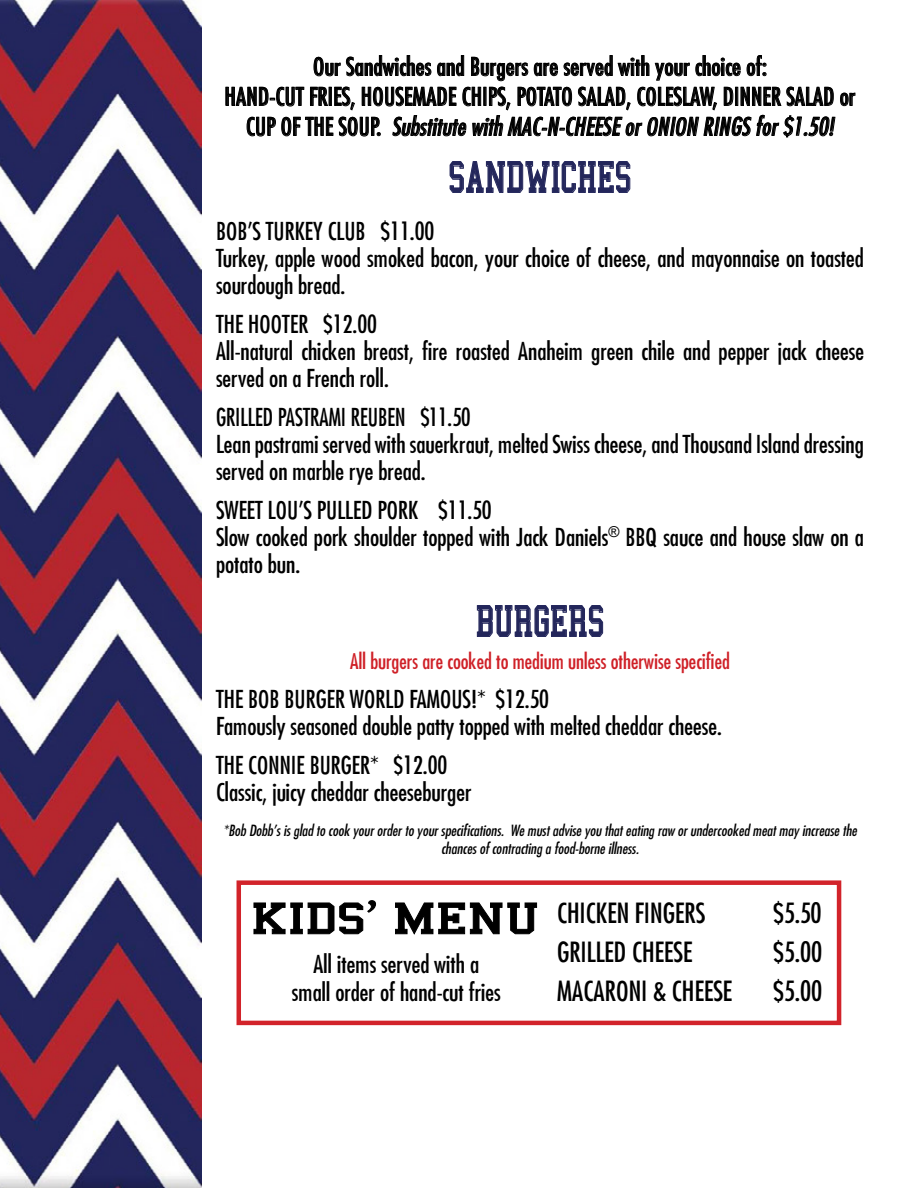
<style>
.page{position:relative;width:918px;height:1188px;background:#fff}
.page>*{position:absolute;margin:0;border:0;box-sizing:border-box;transform-origin:0 0}
.t1{font:45px "College";color:#23265b;scale:.75 1}
.t2{font:45px "College";color:#000;scale:1.31 1}
.t3{font:condensed 27px "Futura";color:#000}
.t4{font:condensed 24px/27px "Futura";color:#000}
.t5{font:condensed 24px/27px "Futura";color:#000;scale:.93 1}
.t6{font:condensed 21px "Futura";color:#cf2027}
.t7{font:italic condensed 15px/18px "Futura";color:#000;text-align:center}
.s1{font-style:italic}
.s2{font-family:"Constantia"}
</style>
<div class="page">
<div style="left:237px;top:880px;width:604px;height:145px;border:4px solid #d2232a"></div>
<svg style="left:314px;top:55px;width:117px;height:21px"></svg>
<svg style="left:437px;top:55px;width:27px;height:21px"></svg>
<svg style="left:471px;top:57px;width:57px;height:24px"></svg>
<svg style="left:534px;top:62px;width:24px;height:14px"></svg>
<svg style="left:564px;top:55px;width:85px;height:21px"></svg>
<svg style="left:655px;top:63px;width:35px;height:17px"></svg>
<svg style="left:696px;top:55px;width:45px;height:21px"></svg>
<svg style="left:747px;top:55px;width:19px;height:21px"></svg>
<svg style="left:226px;top:87px;width:629px;height:50px"></svg>
<svg style="left:449px;top:161px;width:182px;height:32px"></svg>
<svg style="left:477px;top:605px;width:126px;height:32px"></svg>
<svg style="left:253px;top:900px;width:123px;height:35px"></svg>
<svg style="left:395px;top:902px;width:142px;height:33px"></svg>
<img style="left:0;top:0;width:202px;height:1188px">
<p class="t4" style="left:225px;top:51px;width:632px;line-height:30px;text-align:center">Our Sandwiches and Burgers are served with your choice of:<br>HAND-CUT FRIES, HOUSEMADE CHIPS, POTATO SALAD, COLESLAW, DINNER SALAD or<br>CUP OF THE SOUP. <span class="s1">Substitute with MAC-N-CHEESE or ONION RINGS for $1.50!</span></p>
<h1 class="t1" style="left:449px;top:155px;width:245px">SANDWICHES</h1>
<p class="t4" style="left:216px;top:218px;width:650px">BOB’S TURKEY CLUB $11.00<br>Turkey, apple wood smoked bacon, your choice of cheese, and mayonnaise on toasted sourdough bread.</p>
<p class="t4" style="left:216px;top:311px;width:650px">THE HOOTER $12.00<br>All-natural chicken breast, fire roasted Anaheim green chile and pepper jack cheese served on a French roll.</p>
<p class="t5" style="left:216px;top:404px;width:698px">GRILLED PASTRAMI REUBEN $11.50<br>Lean pastrami served with sauerkraut, melted Swiss cheese, and Thousand Island dressing served on marble rye bread.</p>
<p class="t4" style="left:216px;top:497px;width:650px">SWEET LOU’S PULLED PORK $11.50<br>Slow cooked pork shoulder topped with Jack Daniels<sup>®</sup> BBQ sauce and house slaw on a potato bun.</p>
<h1 class="t1" style="left:476px;top:599px;width:173px">BURGERS</h1>
<p class="t6" style="left:350px;top:648px;width:381px">All burgers are cooked to medium unless otherwise specified</p>
<p class="t4" style="left:216px;top:686px;width:507px">THE BOB BURGER WORLD FAMOUS!* $12.50<br>Famously seasoned double patty topped with melted cheddar cheese.</p>
<p class="t4" style="left:216px;top:752px;width:257px">THE CONNIE BURGER* $12.00<br>Classic, juicy cheddar cheeseburger</p>
<p class="t7" style="left:223px;top:821px;width:635px">*Bob Dobb’s is glad to cook your order to your specifications. We must advise you that eating raw or undercooked meat may increase the chances of contracting a food-borne illness.</p>
<h1 class="t2" style="left:251px;top:896px;width:222px">KIDS<span class="s2">’</span> MENU</h1>
<p class="t4" style="left:292px;top:949px;width:210px;line-height:28.8px;text-align:center">All items served with a small order of hand-cut fries</p>
<p class="t3" style="left:557px;top:896px;width:150px">CHICKEN FINGERS</p>
<p class="t3" style="left:773px;top:896px;width:50px">$5.50</p>
<p class="t3" style="left:557px;top:935px;width:137px">GRILLED CHEESE</p>
<p class="t3" style="left:773px;top:935px;width:51px">$5.00</p>
<p class="t3" style="left:557px;top:974px;width:177px">MACARONI &amp; CHEESE</p>
<p class="t3" style="left:773px;top:974px;width:51px">$5.00</p>
</div>
